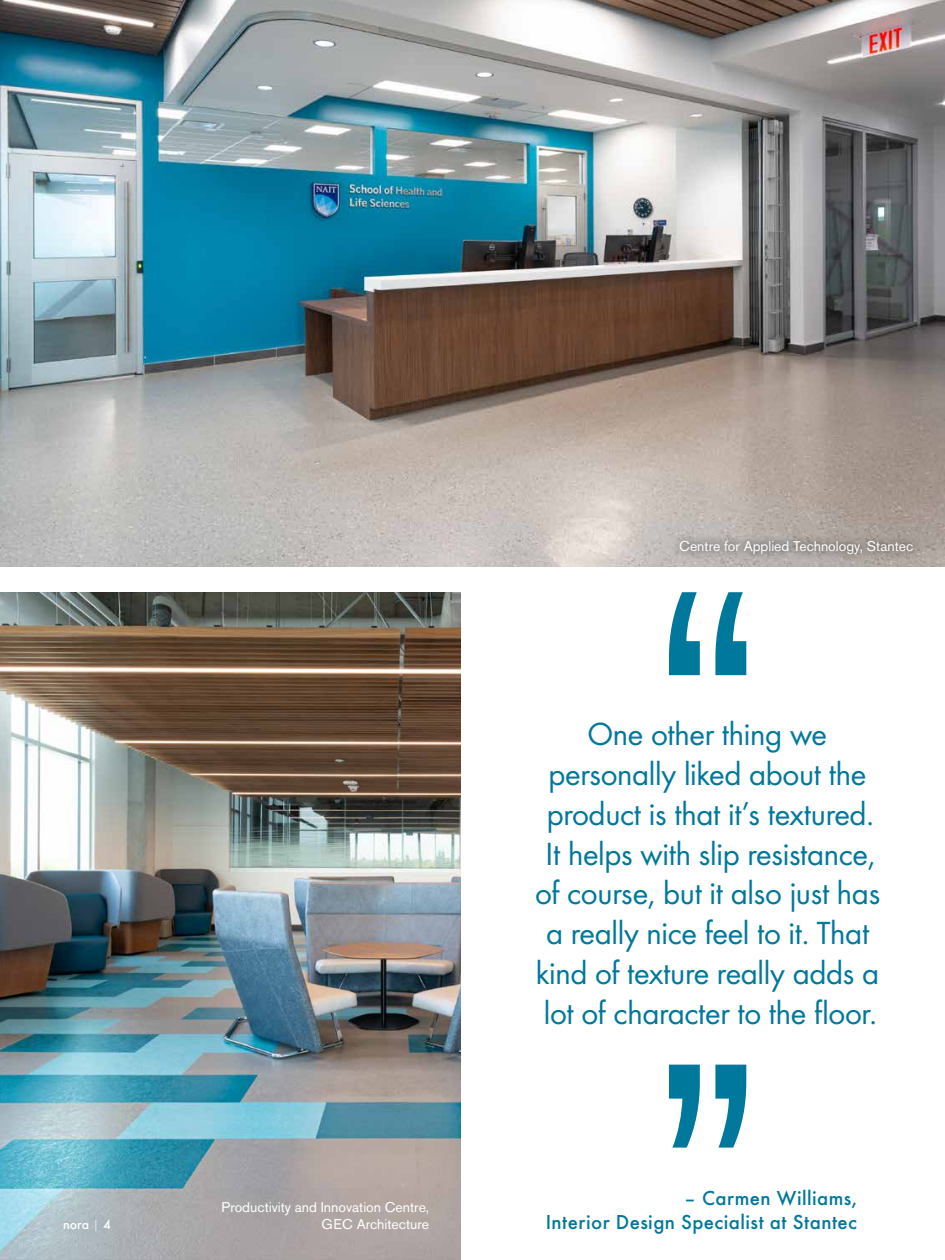
<style>
.page{position:relative;width:945px;height:1260px;background:#fff}
.page>*{position:absolute;margin:0;border:0;box-sizing:border-box;transform-origin:0 0}
.t1{font:33.25px/39.9px "Futura Boo";letter-spacing:-.01em;color:#00789b;text-align:center}
.t2{font:500 21px/24.5px "Futura";letter-spacing:.02em;color:#00789b;text-align:right}
.t3{font:14px/16.8px "Akzidenz Grotesk Pro";color:#fff;text-align:right}
.t4{font:500 14px "Futura";color:#fff}
.s1{font-weight:300}
</style>
<div class="page">
<img style="left:0;top:0;width:945px;height:567px">
<img style="left:0;top:592px;width:461px;height:668px">
<div style="left:54px;top:1211px;width:65px;height:27px;background:#1d1d1b;opacity:.16"></div>
<div style="left:671px;top:532px;width:251px;height:32px;background:#1d1d1b;opacity:.47"></div>
<svg style="left:669px;top:592px;width:77px;height:83px"></svg>
<svg style="left:669px;top:1065px;width:77px;height:83px"></svg>
<p class="t4" style="left:63px;top:1216px;width:50px">nora <span class="s1">|</span> 4</p>
<p class="t3" style="left:222px;top:1198px;width:209px">Productivity and Innovation Centre,<br>GEC Architecture</p>
<p class="t3" style="left:679px;top:538px;width:236px">Centre for Applied Technology, Stantec</p>
<p class="t1" style="left:535px;top:714px;width:347px">One other thing we personally liked about the product is that it’s textured.<br>It helps with slip resistance, of course, but it also just has a really nice feel to it. That kind of texture really adds a lot of character to the floor.</p>
<p class="t2" style="left:546px;top:1185px;width:313px">– Carmen Williams,<br>Interior Design Specialist at Stantec</p>
</div>
